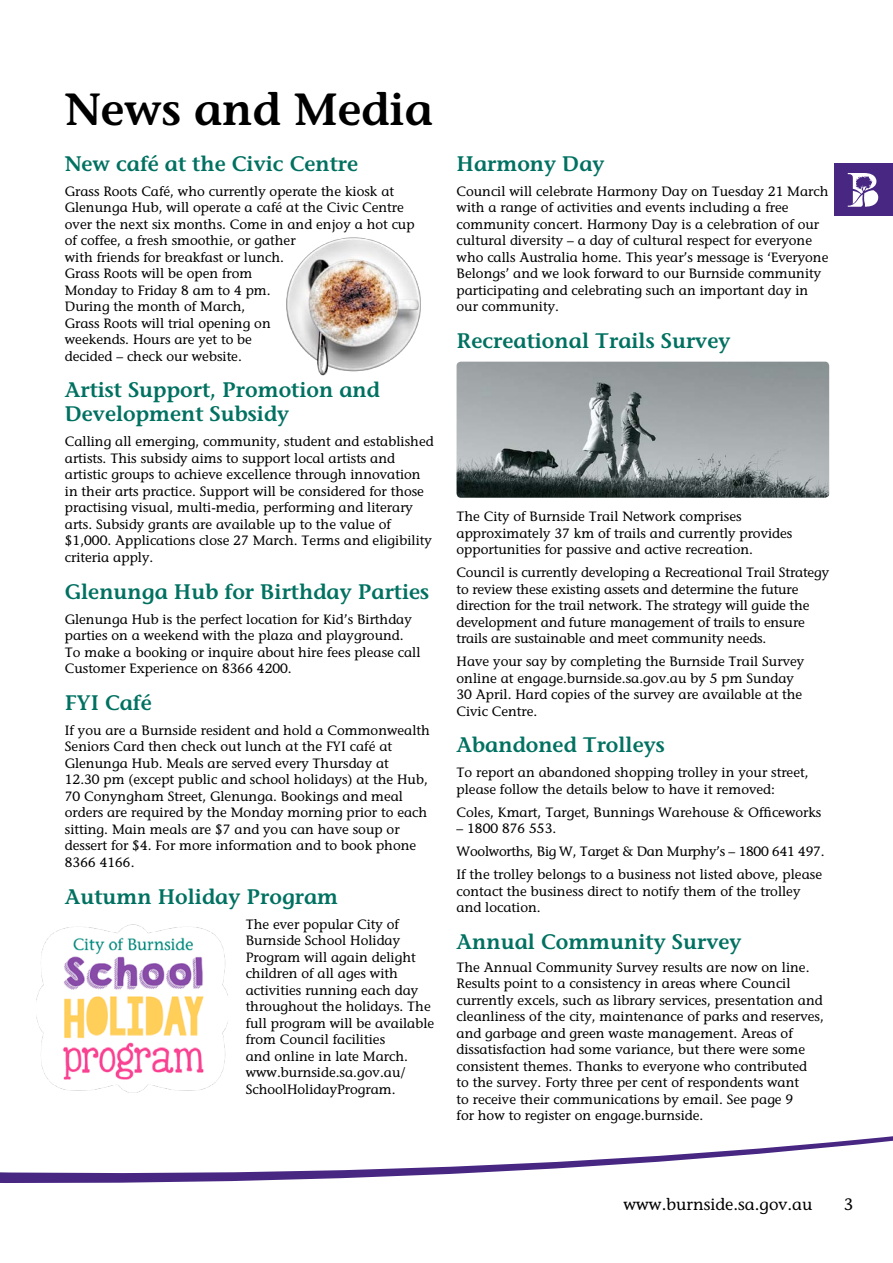
<style>
.page{position:relative;width:893px;height:1263px;background:#fff}
.page>*{position:absolute;margin:0;border:0;box-sizing:border-box;transform-origin:0 0}
.t1{font:600 45px "Stone Informal";color:#000}
.t2{font:600 21px/24px "Stone Informal";color:#007161}
.t3{font:16.5px "Stone Informal";color:#000}
.t4{font:13.5px/16.5px "Stone Informal";color:#000}
</style>
<div class="page">
<img style="left:286px;top:237px;width:135px;height:139px">
<img style="left:457px;top:362px;width:372px;height:136px">
<img style="left:36px;top:924px;width:192px;height:169px">
<svg style="left:0;top:1136px;width:893px;height:47px"></svg>
<div style="left:835px;top:163px;width:58px;height:53px;background:#482783"></div>
<svg style="left:848px;top:173px;width:30px;height:34px"></svg>
<h1 class="t1" style="left:65px;top:82px;width:370px">News and Media</h1>
<h2 class="t2" style="left:65px;top:151px;width:295px">New café at the Civic Centre</h2>
<p class="t4" style="left:65px;top:183px;width:351px">Grass Roots Café, who currently operate the kiosk at Glenunga Hub, will operate a café at the Civic Centre over the next six months. Come in and enjoy a hot cup of coffee, a fresh smoothie, or gather<br>with friends for breakfast or lunch.<br>Grass Roots will be open from<br>Monday to Friday 8 am to 4 pm.<br>During the month of March,<br>Grass Roots will trial opening on<br>weekends. Hours are yet to be<br>decided – check our website.</p>
<h2 class="t2" style="left:65px;top:378px;width:317px">Artist Support, Promotion and<br>Development Subsidy</h2>
<p class="t4" style="left:65px;top:433px;width:370px">Calling all emerging, community, student and established artists. This subsidy aims to support local artists and artistic groups to achieve excellence through innovation in their arts practice. Support will be considered for those practising visual, multi-media, performing and literary arts. Subsidy grants are available up to the value of $1,000. Applications close 27 March. Terms and eligibility criteria apply.</p>
<h2 class="t2" style="left:65px;top:579px;width:366px">Glenunga Hub for Birthday Parties</h2>
<p class="t4" style="left:65px;top:611px;width:357px">Glenunga Hub is the perfect location for Kid’s Birthday parties on a weekend with the plaza and playground.<br>To make a booking or inquire about hire fees please call Customer Experience on 8366 4200.</p>
<h2 class="t2" style="left:65px;top:690px;width:88px">FYI Café</h2>
<p class="t4" style="left:65px;top:722px;width:367px">If you are a Burnside resident and hold a Commonwealth Seniors Card then check out lunch at the FYI café at Glenunga Hub. Meals are served every Thursday at<br>12.30 pm (except public and school holidays) at the Hub, 70 Conyngham Street, Glenunga. Bookings and meal orders are required by the Monday morning prior to each sitting. Main meals are $7 and you can have soup or dessert for $4. For more information and to book phone 8366 4166.</p>
<h2 class="t2" style="left:65px;top:884px;width:275px">Autumn Holiday Program</h2>
<p class="t4" style="left:246px;top:916px;width:190px">The ever popular City of<br>Burnside School Holiday<br>Program will again delight children of all ages with activities running each day throughout the holidays. The full program will be available from Council facilities<br>and online in late March. www.burnside.sa.gov.au/<br>SchoolHolidayProgram.</p>
<h2 class="t2" style="left:457px;top:151px;width:150px">Harmony Day</h2>
<p class="t4" style="left:457px;top:183px;width:373px">Council will celebrate Harmony Day on Tuesday 21 March with a range of activities and events including a free community concert. Harmony Day is a celebration of our cultural diversity – a day of cultural respect for everyone who calls Australia home. This year’s message is ‘Everyone Belongs’ and we look forward to our Burnside community participating and celebrating such an important day in our community.</p>
<h2 class="t2" style="left:457px;top:328px;width:275px">Recreational Trails Survey</h2>
<p class="t4" style="left:457px;top:508px;width:337px">The City of Burnside Trail Network comprises approximately 37 km of trails and currently provides opportunities for passive and active recreation.</p>
<p class="t4" style="left:457px;top:564px;width:374px">Council is currently developing a Recreational Trail Strategy to review these existing assets and determine the future direction for the trail network. The strategy will guide the development and future management of trails to ensure trails are sustainable and meet community needs.</p>
<p class="t4" style="left:457px;top:653px;width:349px">Have your say by completing the Burnside Trail Survey online at engage.burnside.sa.gov.au by 5 pm Sunday 30 April. Hard copies of the survey are available at the Civic Centre.</p>
<h2 class="t2" style="left:457px;top:733px;width:210px">Abandoned Trolleys</h2>
<p class="t4" style="left:457px;top:764px;width:353px">To report an abandoned shopping trolley in your street, please follow the details below to have it removed:</p>
<p class="t4" style="left:457px;top:804px;width:366px">Coles, Kmart, Target, Bunnings Warehouse &amp; Officeworks</p>
<p class="t4" style="left:457px;top:817px;width:369px;line-height:23px">– 1800 876 553.<br>Woolworths, Big W, Target &amp; Dan Murphy’s – 1800 641 497.<br>If the trolley belongs to a business not listed above, please</p>
<p class="t4" style="left:457px;top:882px;width:345px">contact the business direct to notify them of the trolley and location.</p>
<h2 class="t2" style="left:457px;top:929px;width:286px">Annual Community Survey</h2>
<p class="t4" style="left:457px;top:959px;width:369px">The Annual Community Survey results are now on line.<br>Results point to a consistency in areas where Council currently excels, such as library services, presentation and cleanliness of the city, maintenance of parks and reserves, and garbage and green waste management. Areas of dissatisfaction had some variance, but there were some consistent themes. Thanks to everyone who contributed<br>to the survey. Forty three per cent of respondents want<br>to receive their communications by email. See page 9<br>for how to register on engage.burnside.</p>
<p class="t3" style="left:623px;top:1194px;width:191px">www.burnside.sa.gov.au</p>
<p class="t3" style="left:844px;top:1194px;width:11px">3</p>
</div>
